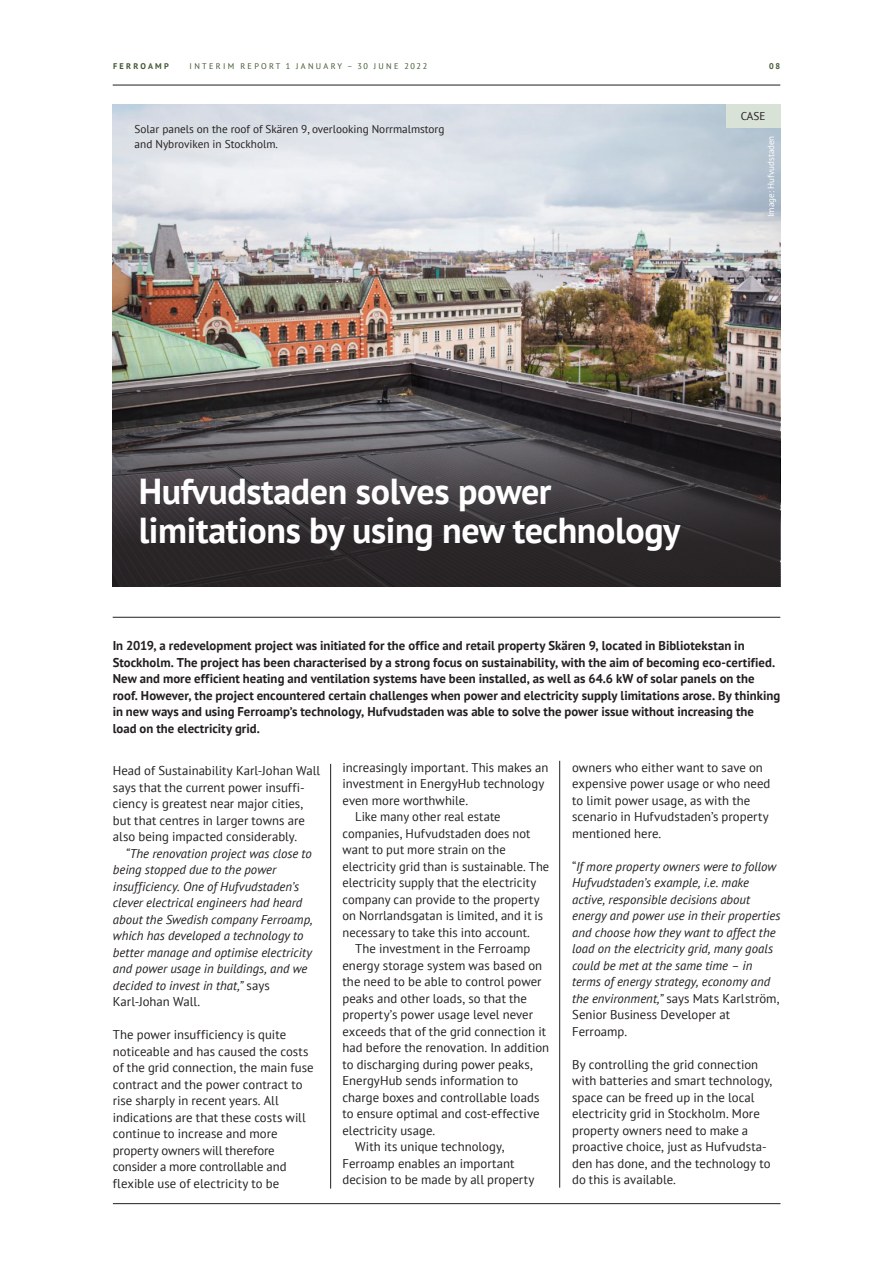
<style>
.page{position:relative;width:893px;height:1263px;background:#fff}
.page>*{position:absolute;margin:0;border:0;box-sizing:border-box;transform-origin:0 0}
.Rubrik{font:700 36px/39px "PT Sans";letter-spacing:-.01em;color:#fff}
.Bröd{font:12.75px/16.5px "PT Sans";color:#231f20}
.Bröd-2{font:italic 12.75px/16.5px "PT Sans";color:#231f20}
.Ingress{font:700 12.75px/16.5px "PT Sans";letter-spacing:.005em;color:#231f20}
.t1{font:11.25px/15px "PT Sans";color:#231f20}
.t2{font:9px "PT Sans";color:#fff}
.t3{font:8.25px "PT Sans";letter-spacing:.28em;color:#405730}
.t4{font:700 8.25px "PT Sans";letter-spacing:.28em;color:#405730}
.s1{font-style:normal}
</style>
<div class="page">
<hr style="left:113px;top:85px;width:667px;height:1px;background:#231f20">
<hr style="left:113px;top:1203px;width:667px;height:1px;background:#231f20">
<hr style="left:113px;top:617px;width:667px;height:1px;background:#231f20">
<hr style="left:559px;top:761px;width:1px;height:427px;background:#231f20">
<hr style="left:330px;top:764px;width:1px;height:424px;background:#231f20">
<img style="left:113px;top:104px;width:667px;height:482px">
<div style="left:726px;top:104px;width:54px;height:24px;background:#d9e2d7"></div>
<p class="t4" style="left:113px;top:61px;width:57px">FERROAMP</p>
<p class="t3" style="left:190px;top:61px;width:239px">INTERIM REPORT 1 JANUARY – 30 JUNE 2022</p>
<p class="t4" style="left:769px;top:61px;width:13px">08</p>
<p class="t1" style="left:741px;top:108px;width:26px">CASE</p>
<p class="t1" style="left:135px;top:121px;width:311px">Solar panels on the roof of Skären 9, overlooking Norrmalmstorg and Nybroviken in Stockholm.</p>
<p class="t2" style="left:765px;top:217px;width:83px;rotate:-90deg">Image: Hufvudstaden</p>
<p class="Rubrik" style="left:139px;top:471px;width:543px">Hufvudstaden solves power limitations by using new technology</p>
<p class="Ingress" style="left:113px;top:637px;width:669px">In 2019, a redevelopment project was initiated for the office and retail property Skären 9, located in Bibliotekstan in Stockholm. The project has been characterised by a strong focus on sustainability, with the aim of becoming eco-certified.<br>New and more efficient heating and ventilation systems have been installed, as well as 64.6 kW of solar panels on the roof. However, the project encountered certain challenges when power and electricity supply limitations arose. By thinking in new ways and using Ferroamp’s technology, Hufvudstaden was able to solve the power issue without increasing the load on the electricity grid.</p>
<p class="Bröd" style="left:113px;top:762px;width:209px">Head of Sustainability Karl-Johan Wall says that the current power insuffi&shy;ciency is greatest near major cities, but that centres in larger towns are also being impacted considerably.</p>
<p class="Bröd-2" style="left:113px;top:845px;width:201px;text-indent:13px">“The renovation project was close to being stopped due to the power insufficiency. One of Hufvudstaden’s clever electrical engineers had heard about the Swedish company Ferroamp, which has developed a technology to better manage and optimise electricity and power usage in buildings, and we decided to invest in that,” <span class="s1">says Karl-Johan Wall.</span></p>
<p class="Bröd" style="left:113px;top:1026px;width:202px">The power insufficiency is quite noticeable and has caused the costs of the grid connection, the main fuse contract and the power contract to rise sharply in recent years. All indications are that these costs will continue to increase and more property owners will therefore consider a more controllable and flexible use of electricity to be</p>
<p class="Bröd" style="left:342px;top:759px;width:207px">increasingly important. This makes an investment in EnergyHub technology even more worthwhile.</p>
<p class="Bröd" style="left:342px;top:808px;width:208px;text-indent:13px">Like many other real estate companies, Hufvudstaden does not want to put more strain on the electricity grid than is sustainable. The electricity supply that the electricity company can provide to the property on Norrlandsgatan is limited, and it is necessary to take this into account.</p>
<p class="Bröd" style="left:342px;top:940px;width:208px;text-indent:13px">The investment in the Ferroamp energy storage system was based on the need to be able to control power peaks and other loads, so that the property’s power usage level never exceeds that of the grid connection it had before the renovation. In addition to discharging during power peaks, EnergyHub sends information to charge boxes and controllable loads to ensure optimal and cost-effective electricity usage.</p>
<p class="Bröd" style="left:342px;top:1138px;width:193px;text-indent:13px">With its unique technology,<br>Ferroamp enables an important decision to be made by all property</p>
<p class="Bröd" style="left:572px;top:759px;width:200px">owners who either want to save on expensive power usage or who need to limit power usage, as with the scenario in Hufvudstaden’s property mentioned here.</p>
<p class="Bröd-2" style="left:572px;top:858px;width:210px"><span class="s1">“</span>If more property owners were to follow Hufvudstaden’s example, i.e. make active, responsible decisions about energy and power use in their properties and choose how they want to affect the load on the electricity grid, many goals could be met at the same time – in terms of energy strategy, economy and the environment,” <span class="s1">says Mats Karlström, Senior Business Developer at Ferroamp.</span></p>
<p class="Bröd" style="left:572px;top:1056px;width:202px">By controlling the grid connection with batteries and smart technology, space can be freed up in the local electricity grid in Stockholm. More property owners need to make a proactive choice, just as Hufvudsta&shy;den has done, and the technology to do this is available.</p>
</div>
